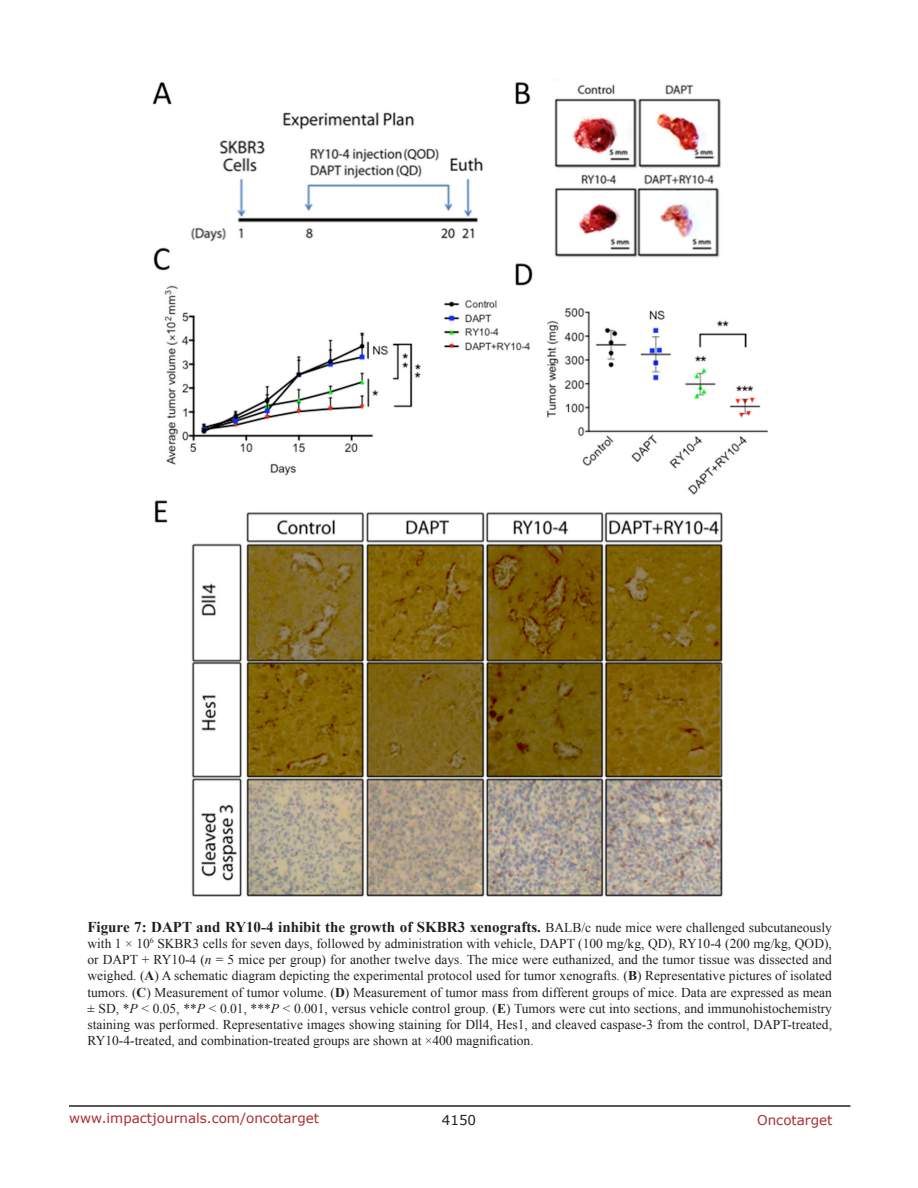
<style>
.page{position:relative;width:918px;height:1188px;background:#fff}
.page>*{position:absolute;margin:0;border:0;box-sizing:border-box;transform-origin:0 0}
.FigureText{font:700 15px "Times New Roman";color:#231f20}
.FigureText-2{font:13.5px/16.2px "Times New Roman";color:#231f20;text-align:justify}
.t1{font:13.5px "Verdana";color:#ac2b31}
.t2{font:13.5px "Verdana";color:#231f20}
.s1{font-weight:400;font-size:13.5px}
.s2{font-style:italic}
.s3{font-weight:700}
</style>
<div class="page">
<hr style="left:69px;top:1105px;width:781px;height:2px;background:#231f20">
<img style="left:152px;top:82px;width:615px;height:814px">
<p class="FigureText" style="left:87px;top:916px;width:746px">Figure 7: DAPT and RY10-4 inhibit the growth of SKBR3 xenografts. <span class="s1">BALB/c nude mice were challenged subcutaneously</span></p>
<p class="FigureText-2" style="left:87px;top:935px;width:746px">with 1 × 10<sup>6</sup> SKBR3 cells for seven days, followed by administration with vehicle, DAPT (100 mg/kg, QD), RY10-4 (200 mg/kg, QOD), or DAPT + RY10-4 (<span class="s2">n</span> = 5 mice per group) for another twelve days. The mice were euthanized, and the tumor tissue was dissected and weighed. (<span class="s3">A</span>) A schematic diagram depicting the experimental protocol used for tumor xenografts. (<span class="s3">B</span>) Representative pictures of isolated tumors. (<span class="s3">C</span>) Measurement of tumor volume. (<span class="s3">D</span>) Measurement of tumor mass from different groups of mice. Data are expressed as mean ± SD, *<span class="s2">P</span> &lt; 0.05, **<span class="s2">P</span> &lt; 0.01, ***<span class="s2">P</span> &lt; 0.001, versus vehicle control group. (<span class="s3">E</span>) Tumors were cut into sections, and immunohistochemistry staining was performed. Representative images showing staining for Dll4, Hes1, and cleaved caspase-3 from the control, DAPT-treated, RY10-4-treated, and combination-treated groups are shown at ×400 magnification.</p>
<p class="t1" style="left:69px;top:1109px;width:252px">www.impactjournals.com/oncotarget</p>
<p class="t2" style="left:442px;top:1111px;width:36px">4150</p>
<p class="t1" style="left:757px;top:1111px;width:77px">Oncotarget</p>
</div>
